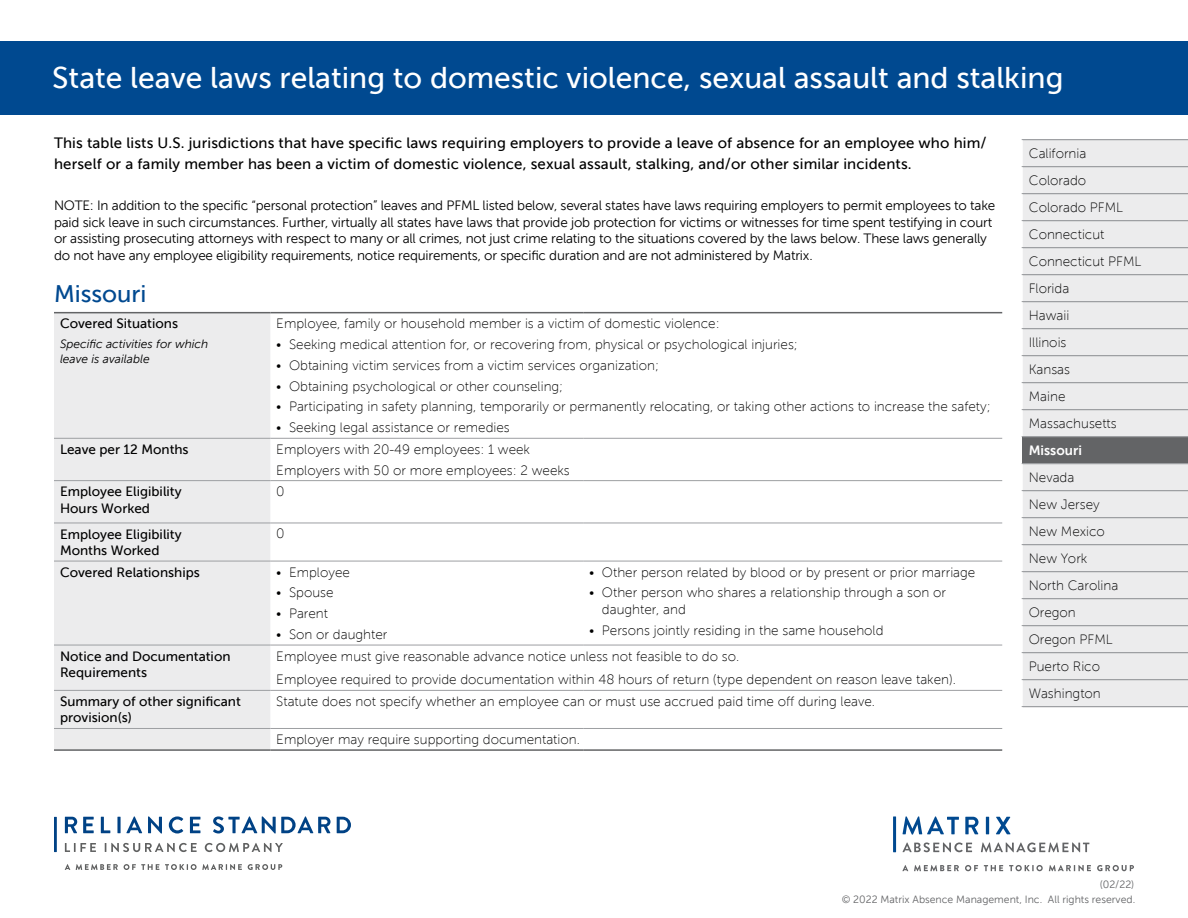
<style>
.page{position:relative;width:1188px;height:918px;background:#fff}
.page>*{position:absolute;margin:0;border:0;box-sizing:border-box;transform-origin:0 0}
.t1{font:30px "Museo Sans 500";color:#fff}
.t2{font:24px "Museo Sans 500";color:#004990}
.t3{font:15px/21px "Museo Sans 500";letter-spacing:.01em;color:#000}
.t4{font:13.5px/27px "Museo Sans 100";color:#000}
.t5{font:13.5px/16.5px "Museo Sans 300";letter-spacing:-.015em;color:#000}
.t6{font:13.5px/16.5px "Museo Sans 500";color:#000}
.t7{font:13.5px "Museo Sans 700";color:#fff}
.t8{font:italic 12px/15px "Museo Sans 300";color:#000}
.t9{font:10.5px/15px "Museo Sans 300";color:#636466;text-align:right}
</style>
<div class="page">
<svg style="left:981px;top:842px;width:108px;height:10px"></svg>
<svg style="left:902px;top:842px;width:70px;height:10px"></svg>
<svg style="left:903px;top:816px;width:108px;height:19px"></svg>
<hr style="left:893px;top:816px;width:3px;height:36px;background:#004990">
<svg style="left:902px;top:865px;width:6px;height:6px"></svg>
<svg style="left:914px;top:865px;width:45px;height:6px"></svg>
<svg style="left:965px;top:865px;width:13px;height:6px"></svg>
<svg style="left:984px;top:865px;width:19px;height:6px"></svg>
<svg style="left:1009px;top:865px;width:34px;height:6px"></svg>
<svg style="left:1049px;top:865px;width:42px;height:6px"></svg>
<svg style="left:1097px;top:865px;width:37px;height:6px"></svg>
<svg style="left:65px;top:843px;width:218px;height:9px"></svg>
<svg style="left:213px;top:816px;width:138px;height:17px"></svg>
<svg style="left:65px;top:816px;width:135px;height:18px"></svg>
<hr style="left:54px;top:817px;width:3px;height:35px;background:#004285">
<svg style="left:65px;top:864px;width:5px;height:6px"></svg>
<svg style="left:76px;top:864px;width:42px;height:6px"></svg>
<svg style="left:124px;top:864px;width:35px;height:6px"></svg>
<svg style="left:165px;top:864px;width:77px;height:6px"></svg>
<svg style="left:248px;top:864px;width:34px;height:6px"></svg>
<div style="left:0;top:41px;width:1188px;height:73px;background:#004990"></div>
<div style="left:54px;top:313px;width:216px;height:436px;background:#ececed"></div>
<hr style="left:54px;top:312px;width:216px;height:1px;background:#636466">
<hr style="left:270px;top:312px;width:313px;height:1px;background:#636466">
<hr style="left:583px;top:312px;width:419px;height:1px;background:#636466">
<hr style="left:54px;top:749px;width:216px;height:2px;background:#636466">
<hr style="left:270px;top:749px;width:313px;height:2px;background:#636466">
<hr style="left:583px;top:749px;width:419px;height:2px;background:#636466">
<hr style="left:54px;top:438px;width:216px;height:1px;background:#9d9fa2">
<hr style="left:270px;top:438px;width:313px;height:1px;background:#9d9fa2">
<hr style="left:583px;top:438px;width:419px;height:1px;background:#9d9fa2">
<hr style="left:54px;top:480px;width:216px;height:1px;background:#9d9fa2">
<hr style="left:270px;top:480px;width:313px;height:1px;background:#9d9fa2">
<hr style="left:583px;top:480px;width:419px;height:1px;background:#9d9fa2">
<hr style="left:54px;top:523px;width:216px;height:1px;background:#9d9fa2">
<hr style="left:270px;top:523px;width:313px;height:1px;background:#9d9fa2">
<hr style="left:583px;top:523px;width:419px;height:1px;background:#9d9fa2">
<hr style="left:54px;top:561px;width:216px;height:1px;background:#9d9fa2">
<hr style="left:270px;top:561px;width:313px;height:1px;background:#9d9fa2">
<hr style="left:583px;top:561px;width:419px;height:1px;background:#9d9fa2">
<hr style="left:54px;top:645px;width:216px;height:1px;background:#9d9fa2">
<hr style="left:270px;top:645px;width:313px;height:1px;background:#9d9fa2">
<hr style="left:583px;top:645px;width:419px;height:1px;background:#9d9fa2">
<hr style="left:54px;top:690px;width:216px;height:1px;background:#9d9fa2">
<hr style="left:270px;top:690px;width:313px;height:1px;background:#9d9fa2">
<hr style="left:583px;top:690px;width:419px;height:1px;background:#9d9fa2">
<hr style="left:54px;top:728px;width:216px;height:1px;background:#9d9fa2">
<hr style="left:270px;top:728px;width:313px;height:1px;background:#9d9fa2">
<hr style="left:583px;top:728px;width:419px;height:1px;background:#9d9fa2">
<div style="left:1023px;top:140px;width:165px;height:566px;background:#ececed"></div>
<div style="left:1023px;top:437px;width:165px;height:27px;background:#636466"></div>
<hr style="left:1022px;top:139px;width:166px;height:1px;background:#9d9fa2">
<hr style="left:1022px;top:166px;width:166px;height:1px;background:#9d9fa2">
<hr style="left:1022px;top:193px;width:166px;height:1px;background:#9d9fa2">
<hr style="left:1022px;top:220px;width:166px;height:1px;background:#9d9fa2">
<hr style="left:1022px;top:247px;width:166px;height:1px;background:#9d9fa2">
<hr style="left:1022px;top:274px;width:166px;height:1px;background:#9d9fa2">
<hr style="left:1022px;top:301px;width:166px;height:1px;background:#9d9fa2">
<hr style="left:1022px;top:328px;width:166px;height:1px;background:#9d9fa2">
<hr style="left:1022px;top:355px;width:166px;height:1px;background:#9d9fa2">
<hr style="left:1022px;top:382px;width:166px;height:1px;background:#9d9fa2">
<hr style="left:1022px;top:409px;width:166px;height:1px;background:#9d9fa2">
<hr style="left:1022px;top:436px;width:166px;height:1px;background:#9d9fa2">
<hr style="left:1022px;top:463px;width:166px;height:1px;background:#9d9fa2">
<hr style="left:1022px;top:490px;width:166px;height:1px;background:#9d9fa2">
<hr style="left:1022px;top:517px;width:166px;height:1px;background:#9d9fa2">
<hr style="left:1022px;top:544px;width:166px;height:1px;background:#9d9fa2">
<hr style="left:1022px;top:571px;width:166px;height:1px;background:#9d9fa2">
<hr style="left:1022px;top:598px;width:166px;height:1px;background:#9d9fa2">
<hr style="left:1022px;top:625px;width:166px;height:1px;background:#9d9fa2">
<hr style="left:1022px;top:652px;width:166px;height:1px;background:#9d9fa2">
<hr style="left:1022px;top:679px;width:166px;height:1px;background:#9d9fa2">
<hr style="left:1022px;top:706px;width:166px;height:1px;background:#9d9fa2">
<h1 class="t1" style="left:52px;top:62px;width:1013px">State leave laws relating to domestic violence, sexual assault and stalking</h1>
<p class="t3" style="left:54px;top:132px;width:934px">This table lists U.S. jurisdictions that have specific laws requiring employers to provide a leave of absence for an employee who him/ herself or a family member has been a victim of domestic violence, sexual assault, stalking, and/or other similar incidents.</p>
<p class="t5" style="left:54px;top:198px;width:943px">NOTE: In addition to the specific “personal protection” leaves and PFML listed below, several states have laws requiring employers to permit employees to take paid sick leave in such circumstances. Further, virtually all states have laws that provide job protection for victims or witnesses for time spent testifying in court or assisting prosecuting attorneys with respect to many or all crimes, not just crime relating to the situations covered by the laws below. These laws generally do not have any employee eligibility requirements, notice requirements, or specific duration and are not administered by Matrix.</p>
<h2 class="t2" style="left:54px;top:280px;width:94px">Missouri</h2>
<p class="t6" style="left:60px;top:315px;width:120px">Covered Situations</p>
<p class="t8" style="left:60px;top:336px;width:150px">Specific activities for which leave is available</p>
<p class="t4" style="left:276px;top:310px;width:445px">Employee, family or household member is a victim of domestic violence:</p>
<p class="t4" style="left:276px;top:331px;width:523px">• Seeking medical attention for, or recovering from, physical or psychological injuries;</p>
<p class="t4" style="left:276px;top:352px;width:384px">• Obtaining victim services from a victim services organization;</p>
<p class="t4" style="left:276px;top:373px;width:288px">• Obtaining psychological or other counseling;</p>
<p class="t4" style="left:276px;top:393px;width:716px">• Participating in safety planning, temporarily or permanently relocating, or taking other actions to increase the safety;</p>
<p class="t4" style="left:276px;top:414px;width:235px">• Seeking legal assistance or remedies</p>
<p class="t6" style="left:60px;top:441px;width:130px">Leave per 12 Months</p>
<p class="t4" style="left:276px;top:439px;width:295px;line-height:20.9px">Employers with 20-49 employees: 1 week<br>Employers with 50 or more employees: 2 weeks</p>
<p class="t6" style="left:60px;top:483px;width:123px">Employee Eligibility<br>Hours Worked</p>
<p class="t4" style="left:276px;top:478px;width:10px">0</p>
<p class="t6" style="left:60px;top:526px;width:123px">Employee Eligibility<br>Months Worked</p>
<p class="t4" style="left:276px;top:520px;width:10px">0</p>
<p class="t6" style="left:60px;top:564px;width:141px">Covered Relationships</p>
<p class="t4" style="left:276px;top:559px;width:75px">• Employee</p>
<p class="t4" style="left:276px;top:579px;width:59px">• Spouse</p>
<p class="t4" style="left:276px;top:600px;width:53px">• Parent</p>
<p class="t4" style="left:276px;top:621px;width:113px">• Son or daughter</p>
<p class="t4" style="left:589px;top:559px;width:388px">• Other person related by blood or by present or prior marriage</p>
<p class="t4" style="left:602px;top:585px;width:346px;line-height:16.5px;text-indent:-13px">• Other person who shares a relationship through a son or daughter, and</p>
<p class="t4" style="left:589px;top:617px;width:296px">• Persons jointly residing in the same household</p>
<p class="t6" style="left:60px;top:648px;width:172px">Notice and Documentation<br>Requirements</p>
<p class="t4" style="left:276px;top:644px;width:681px;line-height:23.9px">Employee must give reasonable advance notice unless not feasible to do so.<br>Employee required to provide documentation within 48 hours of return (type dependent on reason leave taken).</p>
<p class="t6" style="left:60px;top:693px;width:182px">Summary of other significant provision(s)</p>
<p class="t4" style="left:276px;top:688px;width:600px">Statute does not specify whether an employee can or must use accrued paid time off during leave.</p>
<p class="t4" style="left:276px;top:726px;width:305px">Employer may require supporting documentation.</p>
<p class="t4" style="left:1029px;top:140px;width:114px">California<br>Colorado<br>Colorado PFML<br>Connecticut<br>Connecticut PFML<br>Florida<br>Hawaii<br>Illinois<br>Kansas<br>Maine<br>Massachusetts</p>
<p class="t7" style="left:1029px;top:443px;width:55px">Missouri</p>
<p class="t4" style="left:1029px;top:464px;width:91px">Nevada<br>New Jersey<br>New Mexico<br>New York<br>North Carolina<br>Oregon<br>Oregon PFML<br>Puerto Rico<br>Washington</p>
<p class="t9" style="left:842px;top:877px;width:295px">(02/22)<br>© 2022 Matrix Absence Management, Inc. All rights reserved.</p>
</div>
